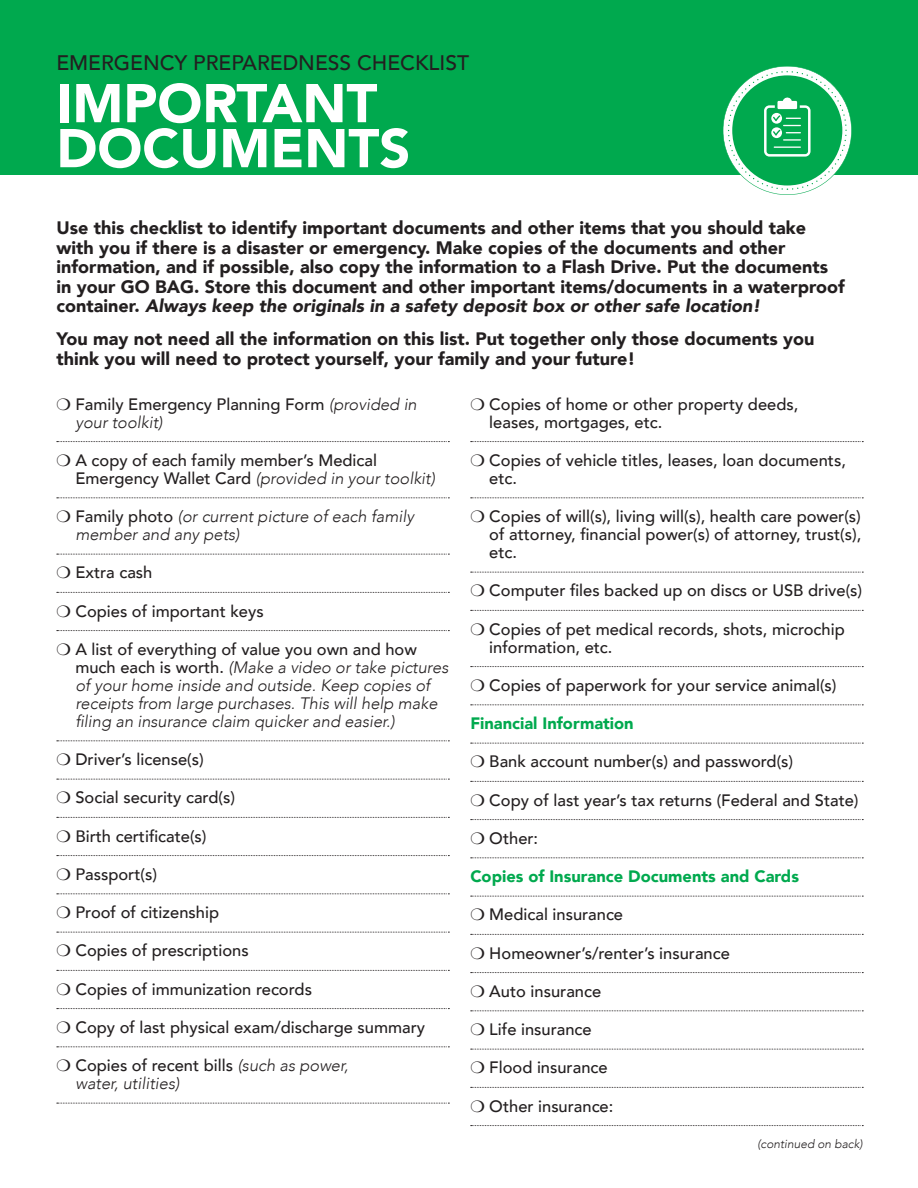
<style>
.page{position:relative;width:918px;height:1188px;background:#fff}
.page>*{position:absolute;margin:0;border:0;box-sizing:border-box;transform-origin:0 0}
.t1{font:900 54px/45px "Avenir";color:#fff}
.t2{font:500 21px "Avenir";color:#231f20}
.t3{font:900 18px/19.5px "Avenir";color:#231f20}
.t4{font:500 16.5px/18px "Avenir";color:#231f20}
.t5{font:italic 300 16.5px/18px "Avenir";color:#231f20}
.t6{font:900 16.5px "Avenir";color:#00a94e}
.t7{font:italic 300 12px "Avenir";color:#231f20}
.s1{font-style:italic}
.s2{font-weight:300;font-style:italic}
.s3{font-weight:500;font-style:normal}
</style>
<div class="page">
<div style="left:0;top:0;width:918px;height:175px;background:#00a94e"></div>
<svg style="left:723px;top:66px;width:129px;height:129px"></svg>
<svg style="left:57px;top:441px;width:392px;height:1px"></svg>
<svg style="left:57px;top:497px;width:392px;height:1px"></svg>
<svg style="left:57px;top:554px;width:392px;height:1px"></svg>
<svg style="left:57px;top:592px;width:392px;height:1px"></svg>
<svg style="left:57px;top:630px;width:392px;height:1px"></svg>
<svg style="left:57px;top:740px;width:392px;height:1px"></svg>
<svg style="left:57px;top:779px;width:392px;height:1px"></svg>
<svg style="left:57px;top:817px;width:392px;height:1px"></svg>
<svg style="left:57px;top:855px;width:392px;height:1px"></svg>
<svg style="left:57px;top:893px;width:392px;height:1px"></svg>
<svg style="left:57px;top:932px;width:392px;height:1px"></svg>
<svg style="left:57px;top:970px;width:392px;height:1px"></svg>
<svg style="left:57px;top:1008px;width:392px;height:1px"></svg>
<svg style="left:57px;top:1046px;width:392px;height:1px"></svg>
<svg style="left:57px;top:1103px;width:392px;height:1px"></svg>
<svg style="left:471px;top:441px;width:392px;height:1px"></svg>
<svg style="left:471px;top:497px;width:392px;height:1px"></svg>
<svg style="left:471px;top:572px;width:392px;height:1px"></svg>
<svg style="left:471px;top:610px;width:392px;height:1px"></svg>
<svg style="left:471px;top:666px;width:392px;height:1px"></svg>
<svg style="left:471px;top:704px;width:392px;height:1px"></svg>
<svg style="left:471px;top:743px;width:392px;height:1px"></svg>
<svg style="left:471px;top:781px;width:392px;height:1px"></svg>
<svg style="left:471px;top:819px;width:392px;height:1px"></svg>
<svg style="left:471px;top:857px;width:392px;height:1px"></svg>
<svg style="left:471px;top:896px;width:392px;height:1px"></svg>
<svg style="left:471px;top:934px;width:392px;height:1px"></svg>
<svg style="left:471px;top:972px;width:392px;height:1px"></svg>
<svg style="left:471px;top:1010px;width:392px;height:1px"></svg>
<svg style="left:471px;top:1049px;width:392px;height:1px"></svg>
<svg style="left:471px;top:1087px;width:392px;height:1px"></svg>
<svg style="left:471px;top:1125px;width:392px;height:1px"></svg>
<p class="t2" style="left:56px;top:45px;width:414px">EMERGENCY PREPAREDNESS CHECKLIST</p>
<p class="t1" style="left:56px;top:80px;width:355px">IMPORTANT<br>DOCUMENTS</p>
<p class="t3" style="left:56px;top:218px;width:790px">Use this checklist to identify important documents and other items that you should take with you if there is a disaster or emergency. Make copies of the documents and other information, and if possible, also copy the information to a Flash Drive. Put the documents in your GO BAG. Store this document and other important items/documents in a waterproof container. <span class="s1">Always keep the originals in a safety deposit box or other safe location!</span></p>
<p class="t3" style="left:56px;top:329px;width:760px">You may not need all the information on this list. Put together only those documents you think you will need to protect yourself, your family and your future!</p>
<p class="t4" style="left:75px;top:394px;width:343px">Family Emergency Planning Form <span class="s2">(provided in your toolkit)</span></p>
<p class="t4" style="left:75px;top:450px;width:361px">A copy of each family member’s Medical<br>Emergency Wallet Card <span class="s2">(provided in your toolkit)</span></p>
<p class="t5" style="left:75px;top:508px;width:340px"><span class="s3">Family photo</span> (or current picture of each family member and any pets)</p>
<p class="t4" style="left:75px;top:563px;width:79px">Extra cash</p>
<p class="t4" style="left:75px;top:601px;width:190px">Copies of important keys</p>
<p class="t5" style="left:75px;top:640px;width:374px"><span class="s3">A list of everything of value you own and how much each is worth.</span> (Make a video or take pictures of your home inside and outside. Keep copies of receipts from large purchases. This will help make filing an insurance claim quicker and easier.)</p>
<p class="t4" style="left:75px;top:750px;width:130px">Driver’s license(s)</p>
<p class="t4" style="left:75px;top:788px;width:161px">Social security card(s)</p>
<p class="t4" style="left:75px;top:826px;width:133px">Birth certificate(s)</p>
<p class="t4" style="left:75px;top:864px;width:83px">Passport(s)</p>
<p class="t4" style="left:75px;top:903px;width:145px">Proof of citizenship</p>
<p class="t4" style="left:75px;top:941px;width:175px">Copies of prescriptions</p>
<p class="t4" style="left:75px;top:979px;width:238px">Copies of immunization records</p>
<p class="t4" style="left:75px;top:1017px;width:351px">Copy of last physical exam/discharge summary</p>
<p class="t5" style="left:75px;top:1057px;width:274px"><span class="s3">Copies of recent bills</span> (such as power, water, utilities)</p>
<p class="t4" style="left:489px;top:394px;width:311px">Copies of home or other property deeds, leases, mortgages, etc.</p>
<p class="t4" style="left:489px;top:450px;width:358px">Copies of vehicle titles, leases, loan documents, etc.</p>
<p class="t4" style="left:489px;top:507px;width:374px;text-align:justify">Copies of will(s), living will(s), health care power(s) of attorney, financial power(s) of attorney, trust(s), etc.</p>
<p class="t4" style="left:489px;top:581px;width:374px">Computer files backed up on discs or USB drive(s)</p>
<p class="t4" style="left:489px;top:619px;width:357px">Copies of pet medical records, shots, microchip information, etc.</p>
<p class="t4" style="left:489px;top:675px;width:349px">Copies of paperwork for your service animal(s)</p>
<p class="t6" style="left:470px;top:709px;width:165px">Financial Information</p>
<p class="t4" style="left:489px;top:752px;width:305px">Bank account number(s) and password(s)</p>
<p class="t4" style="left:489px;top:790px;width:371px">Copy of last year’s tax returns (Federal and State)</p>
<p class="t4" style="left:489px;top:828px;width:50px">Other:</p>
<p class="t6" style="left:470px;top:862px;width:330px">Copies of Insurance Documents and Cards</p>
<p class="t4" style="left:489px;top:905px;width:135px">Medical insurance</p>
<p class="t4" style="left:489px;top:943px;width:242px">Homeowner’s/renter’s insurance</p>
<p class="t4" style="left:489px;top:981px;width:113px">Auto insurance</p>
<p class="t4" style="left:489px;top:1020px;width:104px">Life insurance</p>
<p class="t4" style="left:489px;top:1058px;width:120px">Flood insurance</p>
<p class="t4" style="left:489px;top:1096px;width:126px">Other insurance:</p>
<p class="t7" style="left:757px;top:1136px;width:107px">(continued on back)</p>
</div>
